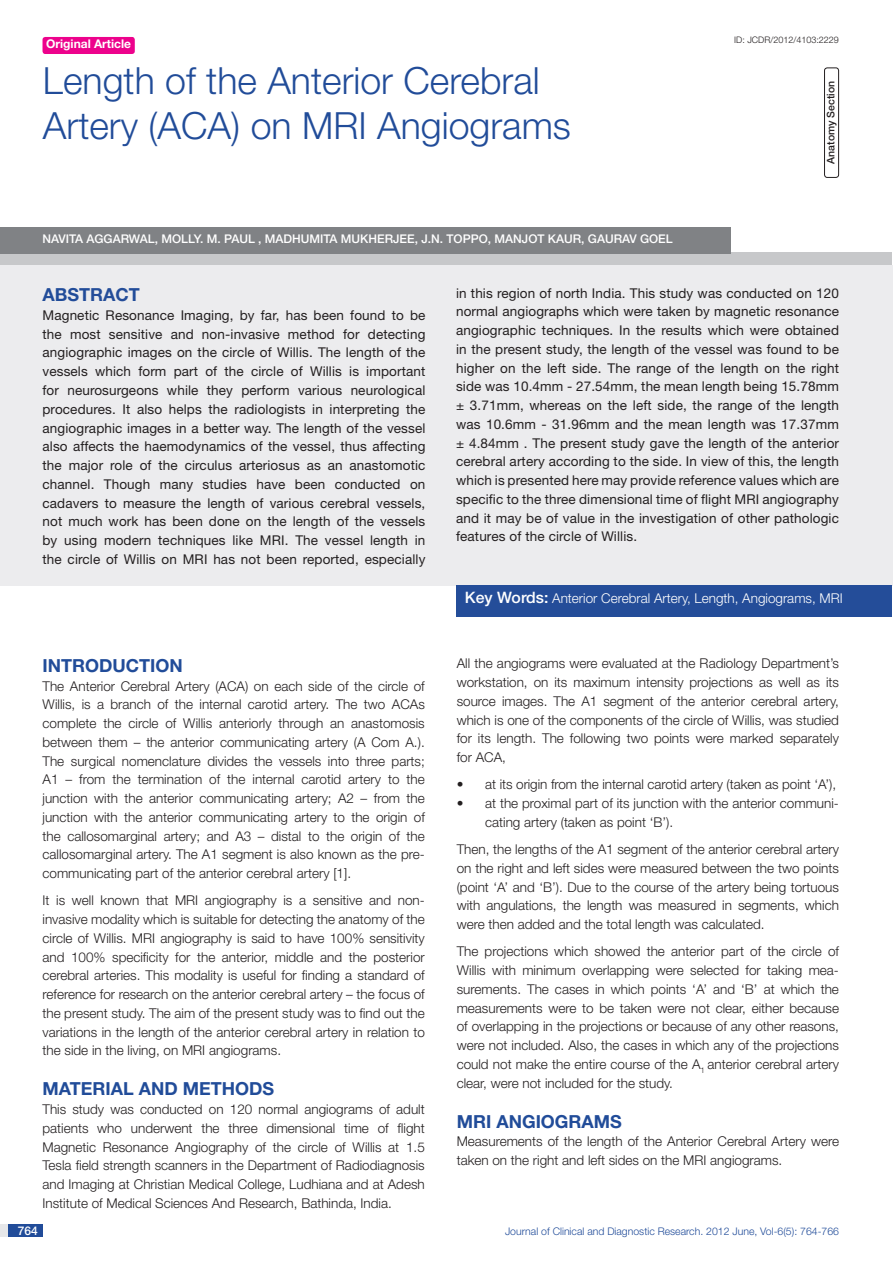
<style>
.page{position:relative;width:893px;height:1263px;background:#fff}
.page>*{position:absolute;margin:0;border:0;box-sizing:border-box;transform-origin:0 0}
.t1{font:300 37.5px/45px "Helvetica Neue";color:#214c99}
.Level_1{font:700 18px "Helvetica Neue";color:#214c99}
.Abstract_head{font:700 18px "Helvetica Neue";color:#214c99}
.Body_text{font:300 13.5px/18.8px "Helvetica Neue";color:#231f20;text-align:justify}
.Abstract_text{font:13.5px/18.8px "Helvetica Neue";letter-spacing:.01em;color:#231f20;text-align:justify}
.Bullet_list{font:300 13.5px/18.8px "Helvetica Neue";color:#231f20}
.t2{font:300 13.5px "Helvetica Neue";color:#fff}
.Author{font:500 12px "Helvetica Neue";color:#fff}
.t3{font:700 12px "Helvetica Neue";color:#fff}
.t4{font:300 10.5px "Helvetica Neue";color:#214c99}
.t5{font:500 10.5px "Helvetica Neue";color:#231f20}
.DOI{font:300 9px "Helvetica Neue";color:#231f20}
.s1{color:#244d99}
.s2{font-weight:500;font-size:15.75px}
</style>
<div class="page">
<div style="left:0;top:1224px;width:43px;height:13px;background:#e6e7e9"></div>
<div style="left:8px;top:1224px;width:35px;height:13px;background:#214c99"></div>
<div style="left:43px;top:37px;width:92px;height:17px;background:#ed028c;border-radius:3px"></div>
<div style="left:0;top:265px;width:892px;height:320px;background:#ececee"></div>
<div style="left:0;top:253px;width:892px;height:12px;background:#c7c8ca"></div>
<div style="left:456px;top:585px;width:436px;height:31px;background:#244d99"></div>
<div style="left:824px;top:68px;width:15px;height:110px;border:1px solid #231f20;border-radius:3px"></div>
<div style="left:0;top:227px;width:731px;height:27px;background:#808285"></div>
<p class="t3" style="left:46px;top:37px;width:87px">Original Article</p>
<p class="t1" style="left:43px;top:57px;width:529px">Length of the Anterior Cerebral<br>Artery (ACA) on MRI Angiograms</p>
<p class="Author" style="left:43px;top:232px;width:632px">NAVITA AGGARWAL, MOLLY. M. PAUL , MADHUMITA MUKHERJEE, J.N. TOPPO, MANJOT KAUR, GAURAV GOEL</p>
<p class="DOI" style="left:734px;top:35px;width:106px">ID: JCDR/2012/4103:2229</p>
<p class="t5" style="left:824px;top:164px;width:84px;rotate:-90deg">ANATOMY SECTION</p>
<p class="Abstract_head" style="left:43px;top:284px;width:99px">ABST<span class="s1">RAC</span>T</p>
<p class="Abstract_text" style="left:43px;top:306px;width:384px">Magnetic Resonance Imaging, by far, has been found to be the most sensitive and non-invasive method for detecting angiographic images on the circle of Willis. The length of the vessels which form part of the circle of Willis is important for neurosurgeons while they perform various neurological procedures. It also helps the radiologists in interpreting the angiographic images in a better way. The length of the vessel also affects the haemodynamics of the vessel, thus affecting the major role of the circulus arteriosus as an anastomotic channel. Though many studies have been conducted on cadavers to measure the length of various cerebral vessels, not much work has been done on the length of the vessels by using modern techniques like MRI. The vessel length in the circle of Willis on MRI has not been reported, especially</p>
<p class="Level_1" style="left:43px;top:654px;width:142px">INTRODUCTION</p>
<p class="Body_text" style="left:43px;top:676px;width:384px">The Anterior Cerebral Artery (ACA) on each side of the circle of Willis, is a branch of the internal carotid artery. The two ACAs complete the circle of Willis anteriorly through an anastomosis between them – the anterior communicating artery (A Com A.).<br>The surgical nomenclature divides the vessels into three parts; A1 – from the termination of the internal carotid artery to the junction with the anterior communicating artery; A2 – from the junction with the anterior communicating artery to the origin of the callosomarginal artery; and A3 – distal to the origin of the callosomarginal artery. The A1 segment is also known as the pre&shy;communicating part of the anterior cerebral artery [1].</p>
<p class="Body_text" style="left:43px;top:891px;width:384px">It is well known that MRI angiography is a sensitive and non&shy;invasive modality which is suitable for detecting the anatomy of the circle of Willis. MRI angiography is said to have 100% sensitivity and 100% specificity for the anterior, middle and the posterior cerebral arteries. This modality is useful for finding a standard of reference for research on the anterior cerebral artery – the focus of the present study. The aim of the present study was to find out the variations in the length of the anterior cerebral artery in relation to the side in the living, on MRI angiograms.</p>
<p class="Level_1" style="left:43px;top:1078px;width:233px">MATERIAL AND METHODS</p>
<p class="Body_text" style="left:43px;top:1100px;width:384px">This study was conducted on 120 normal angiograms of adult patients who underwent the three dimensional time of flight Magnetic Resonance Angiography of the circle of Willis at 1.5<br>Tesla field strength scanners in the Department of Radiodiagnosis and Imaging at Christian Medical College, Ludhiana and at Adesh Institute of Medical Sciences And Research, Bathinda, India.</p>
<p class="Abstract_text" style="left:456px;top:283px;width:384px">in this region of north India. This study was conducted on 120 normal angiographs which were taken by magnetic resonance angiographic techniques. In the results which were obtained in the present study, the length of the vessel was found to be higher on the left side. The range of the length on the right side was 10.4mm - 27.54mm, the mean length being 15.78mm ± 3.71mm, whereas on the left side, the range of the length was 10.6mm - 31.96mm and the mean length was 17.37mm ± 4.84mm . The present study gave the length of the anterior cerebral artery according to the side. In view of this, the length which is presented here may provide reference values which are specific to the three dimensional time of flight MRI angiography and it may be of value in the investigation of other pathologic features of the circle of Willis.</p>
<p class="t2" style="left:465px;top:590px;width:379px"><span class="s2">KEY WORDS:</span> Anterior Cerebral Artery, Length, Angiograms, MRI</p>
<p class="Body_text" style="left:457px;top:654px;width:384px">All the angiograms were evaluated at the Radiology Department’s workstation, on its maximum intensity projections as well as its source images. The A1 segment of the anterior cerebral artery, which is one of the components of the circle of Willis, was studied for its length. The following two points were marked separately for ACA,</p>
<p class="Bullet_list" style="left:457px;top:775px;width:381px">• at its origin from the internal carotid artery (taken as point ‘A’),</p>
<p class="Bullet_list" style="left:485px;top:794px;width:355px;text-indent:-28px">• at the proximal part of its junction with the anterior communi&shy;cating artery (taken as point ‘B’).</p>
<p class="Body_text" style="left:457px;top:840px;width:384px">Then, the lengths of the A1 segment of the anterior cerebral artery on the right and left sides were measured between the two points (point ‘A’ and ‘B’). Due to the course of the artery being tortuous with angulations, the length was measured in segments, which were then added and the total length was calculated.</p>
<p class="Body_text" style="left:457px;top:942px;width:384px;text-align:left">The projections which showed the anterior part of the circle of Willis with minimum overlapping were selected for taking mea&shy;surements. The cases in which points ‘A’ and ‘B’ at which the measurements were to be taken were not clear, either because of overlapping in the projections or because of any other reasons, were not included. Also, the cases in which any of the projections could not make the entire course of the A<sub>1</sub> anterior cerebral artery clear, were not included for the study.</p>
<p class="Level_1" style="left:457px;top:1110px;width:167px">MRI ANGIOGRAMS</p>
<p class="Body_text" style="left:457px;top:1132px;width:384px">Measurements of the length of the Anterior Cerebral Artery were taken on the right and left sides on the MRI angiograms.</p>
<p class="Author" style="left:18px;top:1223px;width:22px">764</p>
<p class="t4" style="left:505px;top:1225px;width:336px">Journal of Clinical and Diagnostic Research. 2012 June, Vol-6(5): 764-766</p>
</div>
